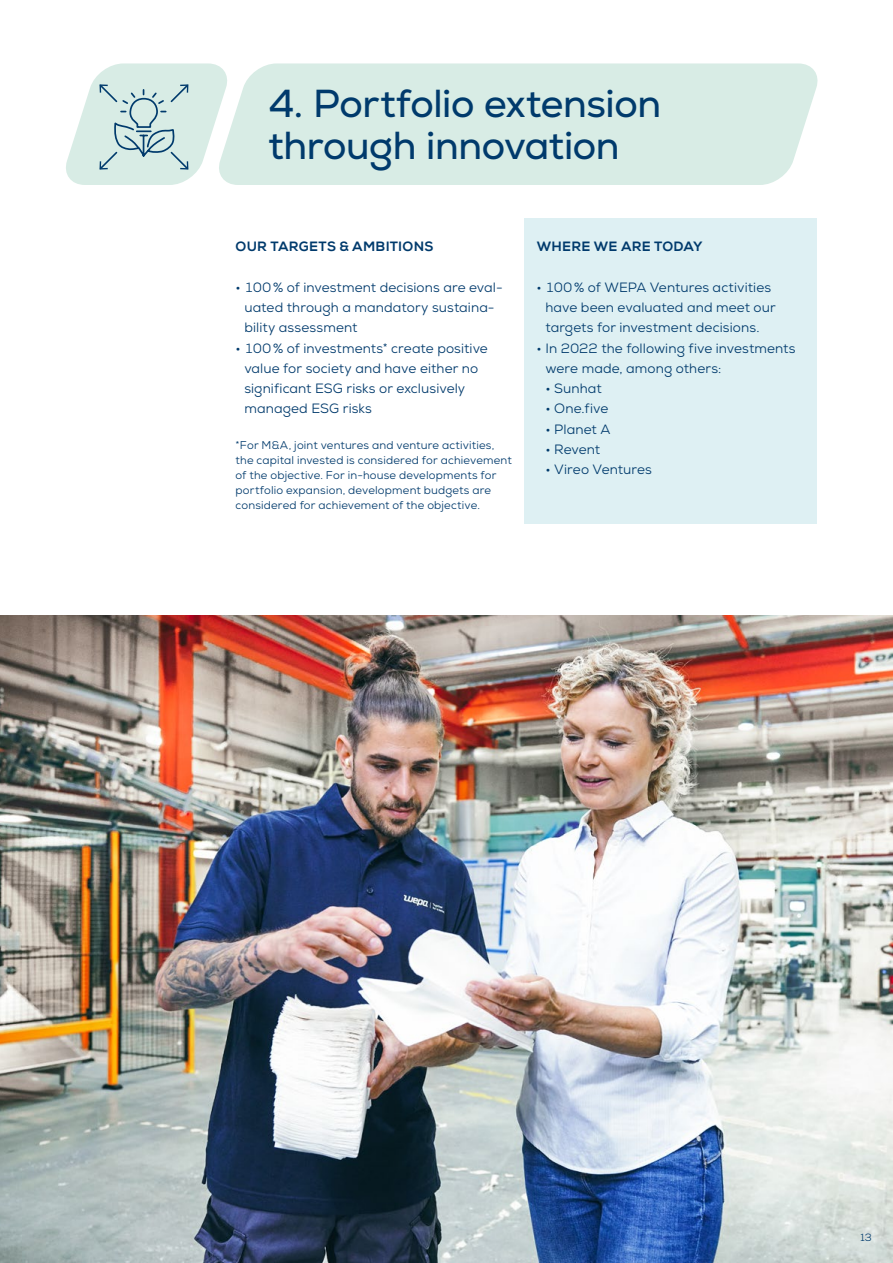
<style>
.page{position:relative;width:893px;height:1263px;background:#fff}
.page>*{position:absolute;margin:0;border:0;box-sizing:border-box;transform-origin:0 0}
.t1{font:39px/42px "Nexa";letter-spacing:-.01em;color:#003a6c}
.t2{font:13.5px/20.2px "Nexa";letter-spacing:.01em;color:#003a6c}
.t3{font:800 13.5px "Nexa";letter-spacing:.02em;color:#003a6c}
.t4{font:11.25px/15px "Nexa";letter-spacing:.015em;color:#003a6c}
.t5{font:10.5px "Nexa";color:#003a6c}
</style>
<div class="page">
<img style="left:0;top:616px;width:893px;height:647px">
<div style="left:230px;top:63px;width:588px;height:122px;background:#d8ece5"></div>
<div style="left:524px;top:219px;width:292px;height:305px;background:#def0f3"></div>
<svg style="left:66px;top:63px;width:164px;height:122px"></svg>
<h1 class="t1" style="left:268px;top:83px;width:395px">4. Portfolio extension through innovation</h1>
<p class="t3" style="left:236px;top:238px;width:199px">OUR TARGETS &amp; AMBITIONS</p>
<p class="t3" style="left:537px;top:238px;width:167px">WHERE WE ARE TODAY</p>
<p class="t2" style="left:244px;top:277px;width:260px;text-indent:-9px">• 100% of investment decisions are eval&shy;uated through a mandatory sustaina&shy;bility assessment</p>
<p class="t2" style="left:244px;top:338px;width:245px;text-indent:-9px">• 100% of investments* create positive value for society and have either no significant ESG risks or exclusively managed ESG risks</p>
<p class="t4" style="left:236px;top:437px;width:278px">*For M&amp;A, joint ventures and venture activities, the capital invested is considered for achievement of the objective. For in-house developments for portfolio expansion, development budgets are considered for achievement of the objective.</p>
<p class="t2" style="left:545px;top:277px;width:232px;text-indent:-9px">• 100% of WEPA Ventures activities have been evaluated and meet our targets for investment decisions.</p>
<p class="t2" style="left:545px;top:338px;width:252px;text-indent:-9px">• In 2022 the following five investments were made, among others:</p>
<p class="t2" style="left:545px;top:378px;width:58px">• Sunhat</p>
<p class="t2" style="left:545px;top:399px;width:64px">• One.five</p>
<p class="t2" style="left:545px;top:419px;width:66px">• Planet A</p>
<p class="t2" style="left:545px;top:439px;width:56px">• Revent</p>
<p class="t2" style="left:545px;top:459px;width:108px">• Vireo Ventures</p>
<p class="t5" style="left:860px;top:1230px;width:13px">13</p>
</div>
